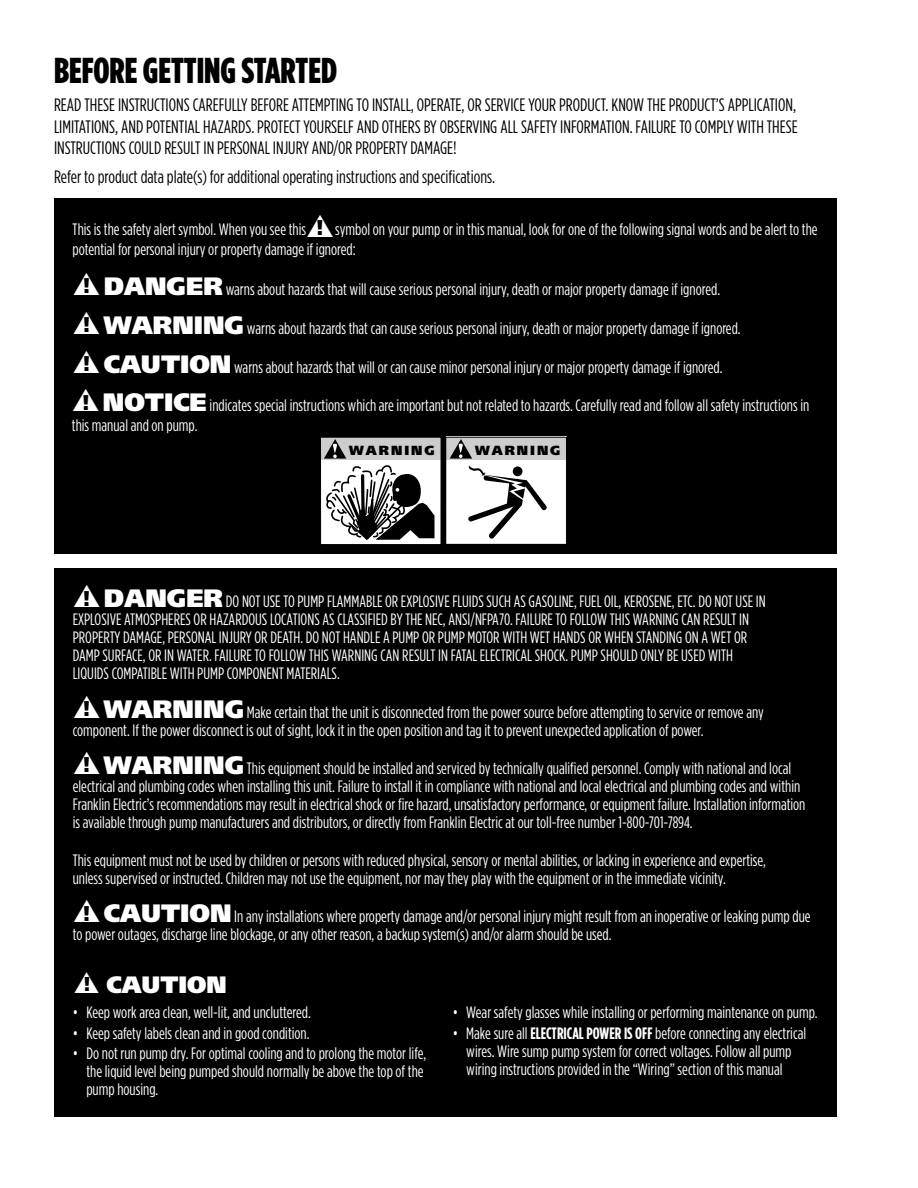
<style>
.page{position:relative;width:918px;height:1188px;background:#fff}
.page>*{position:absolute;margin:0;border:0;box-sizing:border-box;transform-origin:0 0}
.t1{font:900 36px "Gotham Condensed";color:#000}
.t2{font:900 23.7px "Frutiger LT Std";color:#fff}
.t3{font:18px/21.6px "Gotham Condensed";color:#000;text-align:justify}
.t4{font:16.5px/18px "Gotham Condensed";color:#fff}
.t5{font:900 13.2px "Frutiger LT Std";letter-spacing:.15em;color:#000}
.s1{font-family:"Frutiger LT Std";font-weight:900;font-size:21.3px;color:#000}
.s2{font-family:"Frutiger LT Std";font-weight:900;font-size:25.2px}
.s3{font-size:20.1px;color:#000}
.s4{font-weight:700}
</style>
<div class="page">
<div style="left:54px;top:198px;width:783px;height:356px;background:#000"></div>
<div style="left:54px;top:568px;width:783px;height:549px;background:#000"></div>
<div style="left:321px;top:437px;width:120px;height:108px;background:#fff"></div>
<div style="left:446px;top:437px;width:120px;height:107px;background:#fff"></div>
<div style="left:320px;top:437px;width:121px;height:23px;background:#cdcdce"></div>
<div style="left:320px;top:437px;width:121px;height:108px;border:1px solid #000"></div>
<svg style="left:324px;top:439px;width:111px;height:101px"></svg>
<div style="left:446px;top:437px;width:121px;height:23px;background:#cdcdce"></div>
<svg style="left:468px;top:465px;width:79px;height:74px"></svg>
<div style="left:445px;top:437px;width:122px;height:108px;border:1px solid #000"></div>
<svg style="left:450px;top:439px;width:22px;height:20px"></svg>
<h1 class="t1" style="left:54px;top:49px;width:285px">BEFORE GETTING STARTED</h1>
<p class="t3" style="left:54px;top:94px;width:745px">READ THESE INSTRUCTIONS CAREFULLY BEFORE ATTEMPTING TO INSTALL, OPERATE, OR SERVICE YOUR PRODUCT. KNOW THE PRODUCT’S APPLICATION, LIMITATIONS, AND POTENTIAL HAZARDS. PROTECT YOURSELF AND OTHERS BY OBSERVING ALL SAFETY INFORMATION. FAILURE TO COMPLY WITH THESE INSTRUCTIONS COULD RESULT IN PERSONAL INJURY AND/OR PROPERTY DAMAGE!</p>
<p class="t3" style="left:54px;top:165px;width:443px">Refer to product data plate(s) for additional operating instructions and specifications.</p>
<p class="t4" style="left:73px;top:219px;width:747px;line-height:19.8px">This is the safety alert symbol. When you see this▲<span class="s1">!</span> symbol on your pump or in this manual, look for one of the following signal words and be alert to the potential for personal injury or property damage if ignored:</p>
<p class="t4" style="left:73px;top:280px;width:649px">▲<span class="s1">!</span> <span class="s2">DANGER</span> warns about hazards that will cause serious personal injury, death or major property damage if ignored.</p>
<p class="t4" style="left:73px;top:319px;width:670px">▲<span class="s1">!</span> <span class="s2">WARNING</span> warns about hazards that can cause serious personal injury, death or major property damage if ignored.</p>
<p class="t4" style="left:73px;top:358px;width:651px">▲<span class="s1">!</span> <span class="s2">CAUTION</span> warns about hazards that will or can cause minor personal injury or major property damage if ignored.</p>
<p class="t4" style="left:72px;top:396px;width:739px;line-height:19.8px">▲<span class="s1">!</span> <span class="s2">NOTICE</span> indicates special instructions which are important but not related to hazards. Carefully read and follow all safety instructions in this manual and on pump.</p>
<p class="t5" style="left:349px;top:442px;width:87px">WARNING</p>
<p class="t5" style="left:475px;top:442px;width:87px">WARNING</p>
<p class="t4" style="left:73px;top:592px;width:695px">▲<span class="s1">!</span> <span class="s2">DANGER</span> DO NOT USE TO PUMP FLAMMABLE OR EXPLOSIVE FLUIDS SUCH AS GASOLINE, FUEL OIL, KEROSENE, ETC. DO NOT USE IN EXPLOSIVE ATMOSPHERES OR HAZARDOUS LOCATIONS AS CLASSIFIED BY THE NEC, ANSI/NFPA70. FAILURE TO FOLLOW THIS WARNING CAN RESULT IN PROPERTY DAMAGE, PERSONAL INJURY OR DEATH. DO NOT HANDLE A PUMP OR PUMP MOTOR WITH WET HANDS OR WHEN STANDING ON A WET OR DAMP SURFACE, OR IN WATER. FAILURE TO FOLLOW THIS WARNING CAN RESULT IN FATAL ELECTRICAL SHOCK. PUMP SHOULD ONLY BE USED WITH LIQUIDS COMPATIBLE WITH PUMP COMPONENT MATERIALS.</p>
<p class="t4" style="left:73px;top:703px;width:693px">▲<span class="s1">!</span> <span class="s2">WARNING</span> Make certain that the unit is disconnected from the power source before attempting to service or remove any component. If the power disconnect is out of sight, lock it in the open position and tag it to prevent unexpected application of power.</p>
<p class="t4" style="left:73px;top:759px;width:734px">▲<span class="s1">!</span> <span class="s2">WARNING</span> This equipment should be installed and serviced by technically qualified personnel. Comply with national and local electrical and plumbing codes when installing this unit. Failure to install it in compliance with national and local electrical and plumbing codes and within Franklin Electric’s recommendations may result in electrical shock or fire hazard, unsatisfactory performance, or equipment failure. Installation information is available through pump manufacturers and distributors, or directly from Franklin Electric at our toll-free number 1-800-701-7894.</p>
<p class="t4" style="left:73px;top:851px;width:695px">This equipment must not be used by children or persons with reduced physical, sensory or mental abilities, or lacking in experience and expertise, unless supervised or instructed. Children may not use the equipment, nor may they play with the equipment or in the immediate vicinity.</p>
<p class="t4" style="left:73px;top:907px;width:739px">▲<span class="s1">!</span> <span class="s2">CAUTION</span> In any installations where property damage and/or personal injury might result from an inoperative or leaking pump due to power outages, discharge line blockage, or any other reason, a backup system(s) and/or alarm should be used.</p>
<h2 class="t2" style="left:73px;top:970px;width:155px">▲<span class="s3">!</span> CAUTION</h2>
<p class="t4" style="left:73px;top:1003px;width:239px">• Keep work area clean, well-lit, and uncluttered.</p>
<p class="t4" style="left:73px;top:1024px;width:238px">• Keep safety labels clean and in good condition.</p>
<p class="t4" style="left:86px;top:1045px;width:341px;text-indent:-13px">• Do not run pump dry. For optimal cooling and to prolong the motor life, the liquid level being pumped should normally be above the top of the pump housing.</p>
<p class="t4" style="left:453px;top:1003px;width:366px">• Wear safety glasses while installing or performing maintenance on pump.</p>
<p class="t4" style="left:466px;top:1024px;width:341px;text-indent:-13px">• Make sure all <span class="s4">ELECTRICAL POWER IS OFF</span> before connecting any electrical wires. Wire sump pump system for correct voltages. Follow all pump wiring instructions provided in the “Wiring” section of this manual</p>
</div>
